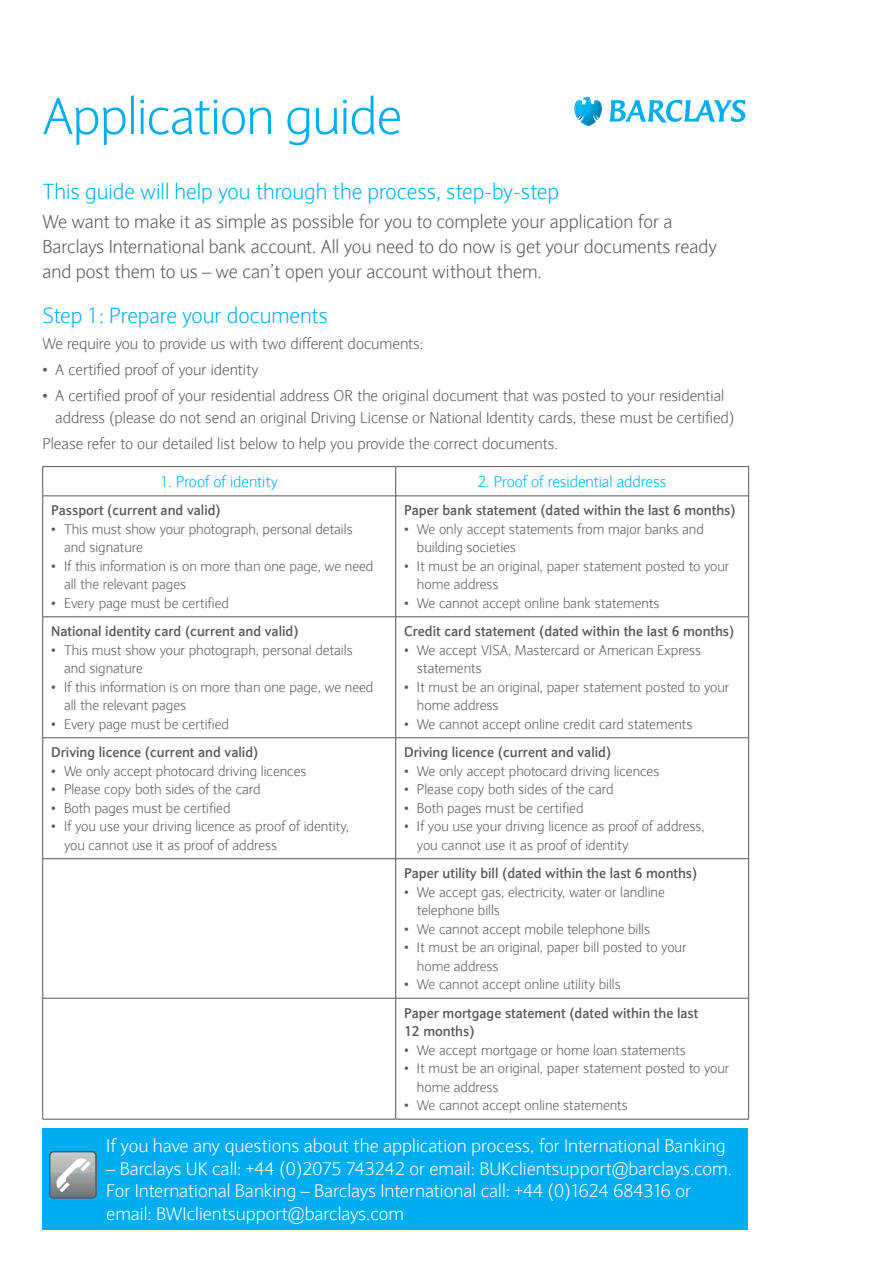
<style>
.page{position:relative;width:893px;height:1263px;background:#fff}
.page>*{position:absolute;margin:0;border:0;box-sizing:border-box;transform-origin:0 0}
.Cover_main_heading{font:300 51px "Expert Sans";letter-spacing:-.02em;color:#00aeef}
.Subhead_DC{font:300 21.6px "Expert Sans";color:#00aeef}
.DC_intro_text{font:300 18.6px/24.8px "Expert Sans";color:#57585a}
.Blue_12pt_light{font:300 18px/22.5px "Expert Sans";color:#fff}
.Body_10_on_14{font:300 15.45px/21.6px "Expert Sans";color:#57585a}
.DC_Blue_table_head{font:300 15.45px "Expert Sans";color:#00aeef}
.t1{font:300 13.95px/18.6px "Expert Sans";color:#57585a}
.DC_Body_bold{font:700 13.95px/18.6px "Expert Sans";color:#57585a}
</style>
<div class="page">
<svg style="left:609px;top:100px;width:136px;height:22px"></svg>
<svg style="left:574px;top:97px;width:28px;height:29px"></svg>
<hr style="left:43px;top:466px;width:353px;height:1px;background:#545557">
<hr style="left:396px;top:466px;width:353px;height:1px;background:#545557">
<hr style="left:43px;top:496px;width:353px;height:1px;background:#545557">
<hr style="left:396px;top:496px;width:352px;height:1px;background:#545557">
<hr style="left:43px;top:616px;width:353px;height:1px;background:#545557">
<hr style="left:396px;top:616px;width:352px;height:1px;background:#545557">
<hr style="left:43px;top:737px;width:353px;height:1px;background:#545557">
<hr style="left:396px;top:737px;width:352px;height:1px;background:#545557">
<hr style="left:43px;top:858px;width:353px;height:1px;background:#545557">
<hr style="left:396px;top:858px;width:352px;height:1px;background:#545557">
<hr style="left:43px;top:998px;width:353px;height:1px;background:#545557">
<hr style="left:396px;top:998px;width:352px;height:1px;background:#545557">
<hr style="left:43px;top:1119px;width:353px;height:1px;background:#545557">
<hr style="left:396px;top:1119px;width:353px;height:1px;background:#545557">
<svg style="left:42px;top:467px;width:1px;height:29px"></svg>
<svg style="left:395px;top:467px;width:1px;height:29px"></svg>
<svg style="left:748px;top:467px;width:1px;height:29px"></svg>
<hr style="left:42px;top:496px;width:1px;height:121px;background:#545557">
<hr style="left:395px;top:496px;width:1px;height:121px;background:#545557">
<hr style="left:748px;top:496px;width:1px;height:121px;background:#545557">
<hr style="left:42px;top:617px;width:1px;height:121px;background:#545557">
<hr style="left:395px;top:617px;width:1px;height:120px;background:#545557">
<hr style="left:748px;top:617px;width:1px;height:121px;background:#545557">
<hr style="left:42px;top:738px;width:1px;height:121px;background:#545557">
<hr style="left:395px;top:738px;width:1px;height:120px;background:#545557">
<hr style="left:748px;top:738px;width:1px;height:121px;background:#545557">
<hr style="left:42px;top:859px;width:1px;height:139px;background:#545557">
<hr style="left:395px;top:859px;width:1px;height:139px;background:#545557">
<hr style="left:748px;top:859px;width:1px;height:139px;background:#545557">
<hr style="left:42px;top:998px;width:1px;height:121px;background:#545557">
<hr style="left:395px;top:998px;width:1px;height:121px;background:#545557">
<hr style="left:748px;top:998px;width:1px;height:121px;background:#545557">
<div style="left:43px;top:1128px;width:705px;height:102px;background:#00adf0"></div>
<svg style="left:49px;top:1151px;width:48px;height:48px;background:#9fa6aa"></svg>
<p class="Cover_main_heading" style="left:43px;top:85px;width:361px">Application guide</p>
<p class="Subhead_DC" style="left:43px;top:179px;width:518px">This guide will help you through the process, step-by-step</p>
<p class="DC_intro_text" style="left:43px;top:209px;width:676px">We want to make it as simple as possible for you to complete your application for a<br>Barclays International bank account. All you need to do now is get your documents ready and post them to us – we can’t open your account without them.</p>
<p class="Subhead_DC" style="left:43px;top:303px;width:287px">Step 1: Prepare your documents</p>
<p class="Body_10_on_14" style="left:43px;top:333px;width:382px">We require you to provide us with two different documents:</p>
<p class="Body_10_on_14" style="left:43px;top:359px;width:218px">• A certified proof of your identity</p>
<p class="Body_10_on_14" style="left:55px;top:385px;width:681px;text-indent:-13px">• A certified proof of your residential address OR the original document that was posted to your residential address (please do not send an original Driving License or National Identity cards, these must be certified)</p>
<p class="Body_10_on_14" style="left:43px;top:433px;width:517px">Please refer to our detailed list below to help you provide the correct documents.</p>
<p class="DC_Blue_table_head" style="left:160px;top:472px;width:119px">1. Proof of identity</p>
<p class="DC_Blue_table_head" style="left:478px;top:472px;width:190px">2. Proof of residential address</p>
<p class="DC_Body_bold" style="left:51px;top:501px;width:171px">Passport (current and valid)</p>
<p class="t1" style="left:64px;top:519px;width:290px;text-indent:-13px">• This must show your photograph, personal details and signature</p>
<p class="t1" style="left:64px;top:557px;width:311px;text-indent:-13px">• If this information is on more than one page, we need all the relevant pages</p>
<p class="t1" style="left:51px;top:594px;width:179px">• Every page must be certified</p>
<p class="DC_Body_bold" style="left:404px;top:501px;width:333px">Paper bank statement (dated within the last 6 months)</p>
<p class="t1" style="left:417px;top:519px;width:288px;text-indent:-13px">• We only accept statements from major banks and building societies</p>
<p class="t1" style="left:417px;top:557px;width:314px;text-indent:-13px">• It must be an original, paper statement posted to your home address</p>
<p class="t1" style="left:404px;top:594px;width:257px">• We cannot accept online bank statements</p>
<p class="DC_Body_bold" style="left:51px;top:621px;width:249px">National identity card (current and valid)</p>
<p class="t1" style="left:64px;top:640px;width:290px;text-indent:-13px">• This must show your photograph, personal details and signature</p>
<p class="t1" style="left:64px;top:678px;width:311px;text-indent:-13px">• If this information is on more than one page, we need all the relevant pages</p>
<p class="t1" style="left:51px;top:715px;width:179px">• Every page must be certified</p>
<p class="DC_Body_bold" style="left:404px;top:621px;width:332px">Credit card statement (dated within the last 6 months)</p>
<p class="t1" style="left:417px;top:640px;width:286px;text-indent:-13px">• We accept VISA, Mastercard or American Express statements</p>
<p class="t1" style="left:417px;top:678px;width:314px;text-indent:-13px">• It must be an original, paper statement posted to your home address</p>
<p class="t1" style="left:404px;top:715px;width:290px">• We cannot accept online credit card statements</p>
<p class="DC_Body_bold" style="left:51px;top:742px;width:209px">Driving licence (current and valid)</p>
<p class="t1" style="left:51px;top:761px;width:257px">• We only accept photocard driving licences</p>
<p class="t1" style="left:51px;top:780px;width:211px">• Please copy both sides of the card</p>
<p class="t1" style="left:51px;top:798px;width:181px">• Both pages must be certified</p>
<p class="t1" style="left:64px;top:817px;width:287px;text-indent:-13px">• If you use your driving licence as proof of identity, you cannot use it as proof of address</p>
<p class="DC_Body_bold" style="left:404px;top:742px;width:209px">Driving licence (current and valid)</p>
<p class="t1" style="left:404px;top:761px;width:257px">• We only accept photocard driving licences</p>
<p class="t1" style="left:404px;top:780px;width:211px">• Please copy both sides of the card</p>
<p class="t1" style="left:404px;top:798px;width:181px">• Both pages must be certified</p>
<p class="t1" style="left:417px;top:817px;width:289px;text-indent:-13px">• If you use your driving licence as proof of address, you cannot use it as proof of identity</p>
<p class="DC_Body_bold" style="left:404px;top:863px;width:295px">Paper utility bill (dated within the last 6 months)</p>
<p class="t1" style="left:417px;top:882px;width:249px;text-indent:-13px">• We accept gas, electricity, water or landline telephone bills</p>
<p class="t1" style="left:404px;top:919px;width:247px">• We cannot accept mobile telephone bills</p>
<p class="t1" style="left:417px;top:938px;width:271px;text-indent:-13px">• It must be an original, paper bill posted to your home address</p>
<p class="t1" style="left:404px;top:975px;width:218px">• We cannot accept online utility bills</p>
<p class="DC_Body_bold" style="left:404px;top:1003px;width:296px">Paper mortgage statement (dated within the last<br>12 months)</p>
<p class="t1" style="left:404px;top:1040px;width:283px">• We accept mortgage or home loan statements</p>
<p class="t1" style="left:417px;top:1059px;width:314px;text-indent:-13px">• It must be an original, paper statement posted to your home address</p>
<p class="t1" style="left:404px;top:1096px;width:225px">• We cannot accept online statements</p>
<p class="Blue_12pt_light" style="left:106px;top:1134px;width:621px">If you have any questions about the application process, for International Banking</p>
<p class="Blue_12pt_light" style="left:106px;top:1157px;width:627px">– Barclays UK call: +44 (0)2075 743242 or email: BUKclientsupport@barclays.com.<br>For International Banking – Barclays International call: +44 (0)1624 684316 or email: BWIclientsupport@barclays.com</p>
</div>
